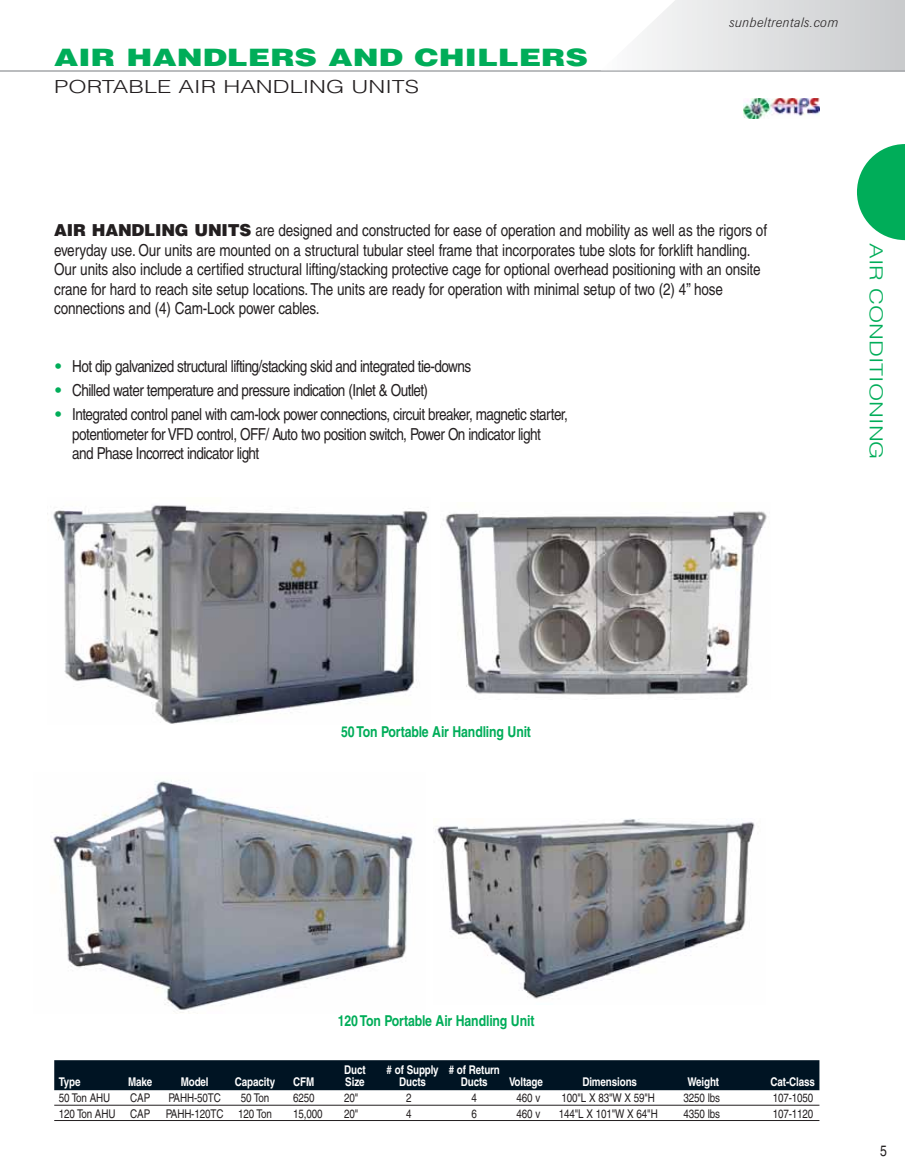
<style>
.page{position:relative;width:905px;height:1175px;background:#fff}
.page>*{position:absolute;margin:0;border:0;box-sizing:border-box;transform-origin:0 0}
.t1{font:900 24px "Helvetica LT";color:#00ad59;scale:1.3 1}
.t2{font:300 18px "Helvetica LT";color:#231f20;scale:1.3 1}
.t3{font:300 18px "Helvetica LT";color:#00ad59;scale:1.3 1}
.t4{font:condensed 16.5px/19.5px "Helvetica LT";letter-spacing:-.01em;color:#231f20}
.t5{font:condensed 16.5px/19.5px "Helvetica LT";letter-spacing:-.035em;color:#231f20}
.t6{font:700 condensed 15px "Helvetica LT";letter-spacing:-.01em;color:#00ad59}
.t7{font:condensed 15px "Helvetica LT";color:#231f20}
.t8{font:italic 300 13.5px "Imago BQ";letter-spacing:.05em;color:#231f20}
.t9{font:condensed 12px "Helvetica LT";letter-spacing:-.01em;color:#231f20}
.t10{font:700 condensed 12px/12px "Helvetica LT";letter-spacing:-.01em;color:#fff;text-align:center}
.s1{font-weight:900;font-stretch:normal}
.s2{font-weight:900;font-stretch:normal;color:#00ad59}
</style>
<div class="page">
<hr style="left:0;top:71px;width:904px;height:1px;background:#babcbe">
<svg style="left:600px;top:0;width:304px;height:71px"></svg>
<svg style="left:857px;top:144px;width:47px;height:96px"></svg>
<div style="left:54px;top:1060px;width:765px;height:30px;background:#001423"></div>
<hr style="left:54px;top:1104px;width:66px;height:1px;background:#231f20">
<hr style="left:120px;top:1104px;width:699px;height:1px;background:#231f20">
<hr style="left:54px;top:1120px;width:66px;height:1px;background:#231f20">
<hr style="left:120px;top:1120px;width:699px;height:1px;background:#231f20">
<img style="left:53px;top:505px;width:376px;height:219px">
<img style="left:52px;top:780px;width:362px;height:233px">
<img style="left:443px;top:511px;width:324px;height:184px">
<img style="left:435px;top:818px;width:320px;height:181px">
<img style="left:743px;top:98px;width:76px;height:21px">
<h1 class="t1" style="left:54px;top:48px;width:412px">AIR HANDLERS AND CHILLERS</h1>
<p class="t2" style="left:54px;top:80px;width:282px">PORTABLE AIR HANDLING UNITS</p>
<p class="t8" style="left:728px;top:14px;width:110px">sunbeltrentals.com</p>
<p class="t4" style="left:54px;top:223px;width:714px"><span class="s1">AIR HANDLING UNITS</span> are designed and constructed for ease of operation and mobility as well as the rigors of everyday use. Our units are mounted on a structural tubular steel frame that incorporates tube slots for forklift handling.<br>Our units also include a certified structural lifting/stacking protective cage for optional overhead positioning with an onsite crane for hard to reach site setup locations. The units are ready for operation with minimal setup of two (2) 4” hose connections and (4) Cam-Lock power cables.</p>
<p class="t5" style="left:54px;top:358px;width:418px"><span class="s2">•</span> Hot dip galvanized structural lifting/stacking skid and integrated tie-downs</p>
<p class="t5" style="left:54px;top:382px;width:375px"><span class="s2">•</span> Chilled water temperature and pressure indication (Inlet &amp; Outlet)</p>
<p class="t5" style="left:72px;top:406px;width:497px;text-indent:-18px"><span class="s2">•</span> Integrated control panel with cam-lock power connections, circuit breaker, magnetic starter, potentiometer for VFD control, OFF/ Auto two position switch, Power On indicator light<br>and Phase Incorrect indicator light</p>
<p class="t3" style="left:882px;top:243px;width:168px;rotate:90deg">AIR CONDITIONING</p>
<p class="t6" style="left:341px;top:726px;width:191px">50 Ton Portable Air Handling Unit</p>
<p class="t6" style="left:338px;top:1015px;width:198px">120 Ton Portable Air Handling Unit</p>
<p class="t10" style="left:59px;top:1076px;width:23px">Type</p>
<p class="t10" style="left:128px;top:1076px;width:26px">Make</p>
<p class="t10" style="left:181px;top:1076px;width:29px">Model</p>
<p class="t10" style="left:235px;top:1076px;width:42px">Capacity</p>
<p class="t10" style="left:293px;top:1076px;width:23px">CFM</p>
<p class="t10" style="left:344px;top:1064px;width:23px;text-align:left">Duct<br>Size</p>
<p class="t10" style="left:386px;top:1064px;width:54px"># of Supply<br>Ducts</p>
<p class="t10" style="left:448px;top:1064px;width:53px"># of Return<br>Ducts</p>
<p class="t10" style="left:509px;top:1076px;width:35px">Voltage</p>
<p class="t10" style="left:582px;top:1076px;width:56px">Dimensions</p>
<p class="t10" style="left:687px;top:1076px;width:33px">Weight</p>
<p class="t10" style="left:770px;top:1076px;width:46px">Cat-Class</p>
<p class="t9" style="left:59px;top:1093px;width:53px">50 Ton AHU</p>
<p class="t9" style="left:130px;top:1093px;width:21px">CAP</p>
<p class="t9" style="left:168px;top:1093px;width:54px">PAHH-50TC</p>
<p class="t9" style="left:241px;top:1093px;width:30px">50 Ton</p>
<p class="t9" style="left:293px;top:1093px;width:23px">6250</p>
<p class="t9" style="left:344px;top:1093px;width:16px">20"</p>
<p class="t9" style="left:406px;top:1093px;width:7px">2</p>
<p class="t9" style="left:471px;top:1093px;width:7px">4</p>
<p class="t9" style="left:516px;top:1093px;width:25px">460 v</p>
<p class="t9" style="left:561px;top:1093px;width:95px">100"L X 83"W X 59"H</p>
<p class="t9" style="left:683px;top:1093px;width:38px">3250 lbs</p>
<p class="t9" style="left:772px;top:1093px;width:42px">107-1050</p>
<p class="t9" style="left:59px;top:1109px;width:93px">120 Ton AHU CAP</p>
<p class="t9" style="left:166px;top:1109px;width:107px">PAHH-120TC 120 Ton</p>
<p class="t9" style="left:293px;top:1109px;width:31px">15,000</p>
<p class="t9" style="left:344px;top:1109px;width:16px">20"</p>
<p class="t9" style="left:406px;top:1109px;width:7px">4</p>
<p class="t9" style="left:471px;top:1109px;width:7px">6</p>
<p class="t9" style="left:516px;top:1109px;width:25px">460 v</p>
<p class="t9" style="left:558px;top:1109px;width:101px">144"L X 101"W X 64"H</p>
<p class="t9" style="left:683px;top:1109px;width:38px">4350 lbs</p>
<p class="t9" style="left:772px;top:1109px;width:42px">107-1120</p>
<p class="t7" style="left:880px;top:1145px;width:8px">5</p>
</div>
